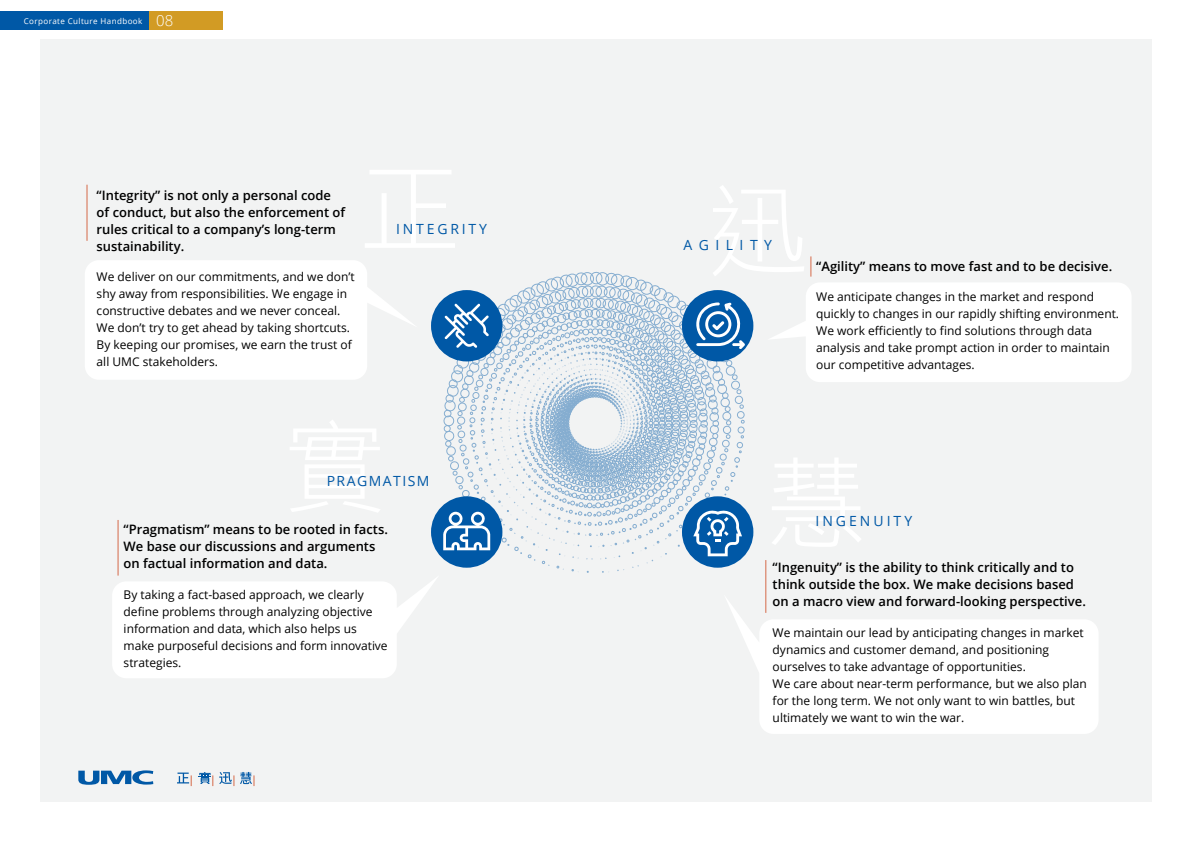
<style>
.page{position:relative;width:1191px;height:842px;background:#fff}
.page>*{position:absolute;margin:0;border:0;box-sizing:border-box;transform-origin:0 0}
.t1{font:14px "Open Sans";letter-spacing:.2em;color:#0058a6}
.t2{font:14px "Open Sans";letter-spacing:.105em;color:#0058a6}
.t3{font:14px "Open Sans";letter-spacing:.465em;color:#0058a6}
.t4{font:600 13px/17px "Open Sans";color:#000}
.t5{font:12px/17px "Open Sans";color:#000}
.t6{font:8px "Open Sans";letter-spacing:.05em;color:#fff}
.s1{font-weight:300;font-size:15px}
</style>
<div class="page">
<div style="left:40px;top:40px;width:1111px;height:762px;background:#f2f3f3"></div>
<svg style="left:443px;top:271px;width:298px;height:302px"></svg>
<svg style="left:240px;top:772px;width:15px;height:14px"></svg>
<svg style="left:219px;top:772px;width:15px;height:14px"></svg>
<svg style="left:177px;top:772px;width:15px;height:14px"></svg>
<svg style="left:199px;top:772px;width:14px;height:14px"></svg>
<svg style="left:78px;top:770px;width:75px;height:15px"></svg>
<div style="left:431px;top:290px;width:71px;height:71px;background:#0058a6;border-radius:50%"></div>
<svg style="left:445px;top:304px;width:44px;height:44px"></svg>
<div style="left:431px;top:496px;width:71px;height:72px;background:#0058a6;border-radius:50%"></div>
<svg style="left:443px;top:512px;width:47px;height:38px"></svg>
<div style="left:682px;top:496px;width:71px;height:72px;background:#0058a6;border-radius:50%"></div>
<div style="left:682px;top:290px;width:71px;height:71px;background:#0058a6;border-radius:50%"></div>
<svg style="left:500px;top:302px;width:245px;height:254px"></svg>
<svg style="left:85px;top:261px;width:330px;height:118px"></svg>
<svg style="left:726px;top:594px;width:372px;height:140px;fill:#fff"></svg>
<svg style="left:112px;top:575px;width:325px;height:103px"></svg>
<hr style="left:86px;top:185px;width:1px;height:56px;background:#d56948">
<hr style="left:118px;top:520px;width:1px;height:56px;background:#d56948">
<hr style="left:765px;top:560px;width:1px;height:53px;background:#d56948">
<svg style="left:770px;top:256px;width:361px;height:126px"></svg>
<div style="left:0;top:11px;width:172px;height:19px;background:#0058a6"></div>
<div style="left:149px;top:11px;width:74px;height:19px;background:#d29b24"></div>
<p class="t6" style="left:24px;top:16px;width:151px">Corporate Culture Handbook <span class="s1">08</span></p>
<p class="t4" style="left:97px;top:187px;width:250px">“Integrity” is not only a personal code of conduct, but also the enforcement of rules critical to a company’s long-term sustainability.</p>
<p class="t5" style="left:97px;top:268px;width:260px">We deliver on our commitments, and we don’t shy away from responsibilities. We engage in constructive debates and we never conceal.<br>We don’t try to get ahead by taking shortcuts.<br>By keeping our promises, we earn the trust of all UMC stakeholders.</p>
<p class="t1" style="left:396px;top:219px;width:92px">INTEGRITY</p>
<p class="t2" style="left:327px;top:471px;width:104px">PRAGMATISM</p>
<p class="t4" style="left:124px;top:521px;width:266px">“Pragmatism” means to be rooted in facts.<br>We base our discussions and arguments on factual information and data.</p>
<p class="t5" style="left:124px;top:586px;width:265px">By taking a fact-based approach, we clearly define problems through analyzing objective information and data, which also helps us make purposeful decisions and form innovative strategies.</p>
<p class="t3" style="left:683px;top:235px;width:90px">AGILITY</p>
<p class="t4" style="left:816px;top:257px;width:297px">“Agility” means to move fast and to be decisive.</p>
<p class="t5" style="left:816px;top:288px;width:304px">We anticipate changes in the market and respond quickly to changes in our rapidly shifting environment.<br>We work efficiently to find solutions through data analysis and take prompt action in order to maintain our competitive advantages.</p>
<p class="t1" style="left:815px;top:511px;width:98px">INGENUITY</p>
<p class="t4" style="left:772px;top:559px;width:315px">“Ingenuity” is the ability to think critically and to think outside the box. We make decisions based on a macro view and forward-looking perspective.</p>
<p class="t5" style="left:772px;top:623px;width:316px">We maintain our lead by anticipating changes in market dynamics and customer demand, and positioning ourselves to take advantage of opportunities.<br>We care about near-term performance, but we also plan for the long term. We not only want to win battles, but ultimately we want to win the war.</p>
</div>
